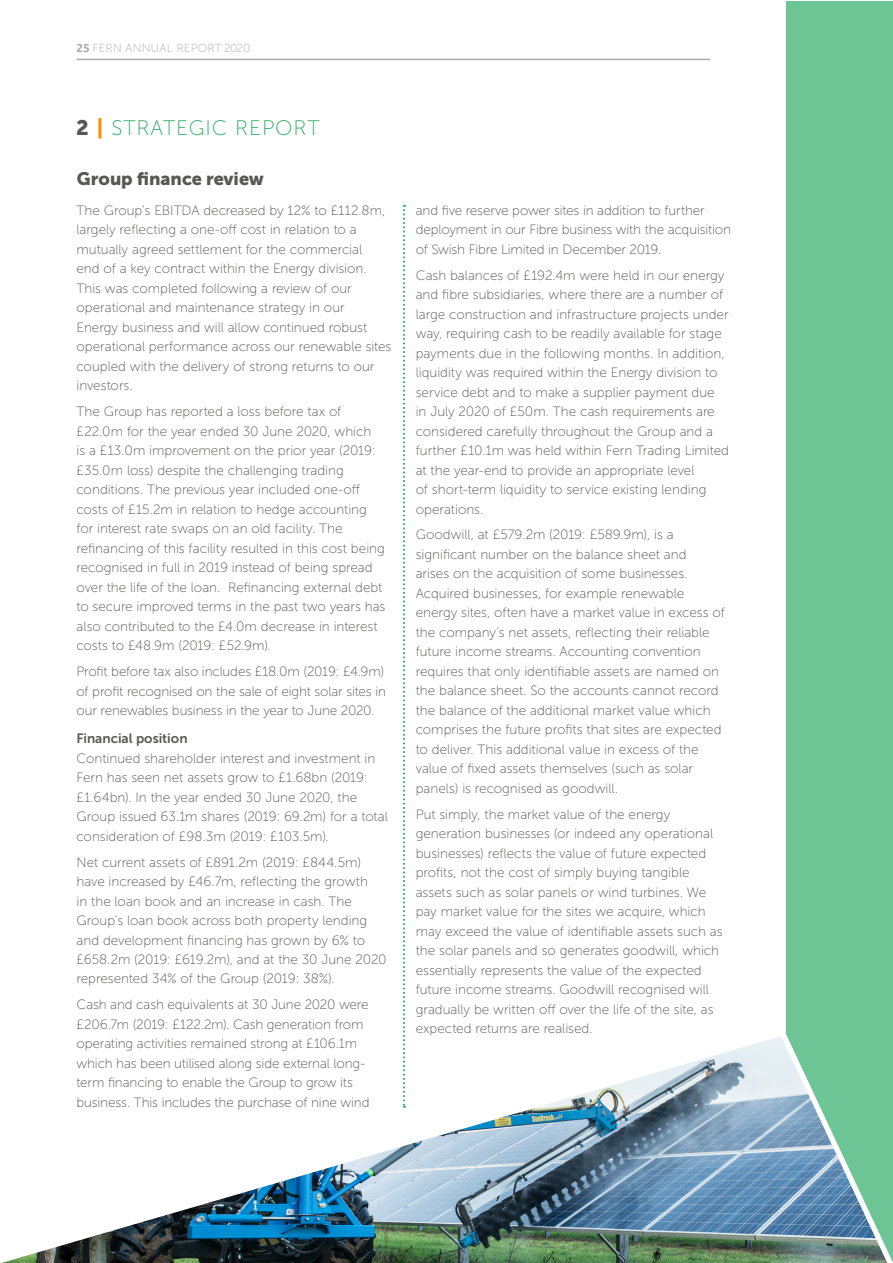
<style>
.page{position:relative;width:893px;height:1263px;background:#fff}
.page>*{position:absolute;margin:0;border:0;box-sizing:border-box;transform-origin:0 0}
.t1{font:21px "Museo Sans 100";letter-spacing:.04em;color:#2fab66}
.t2{font:18px "Museo Sans 900";letter-spacing:-.005em;color:#575756}
.t3{font:13.5px/19.5px "Museo Sans 100";letter-spacing:-.005em;color:#575756}
.t4{font:13.5px "Museo Sans 700";color:#575756}
.t5{font:11.7px "Museo Sans 100";letter-spacing:.02em;color:#ababab}
.s1{font-family:"Ubuntu";font-weight:700}
.s2{font-family:"Museo Sans 900";color:#575756}
.s3{font-family:"Museo Sans 900";color:#f39200}
</style>
<div class="page">
<div style="left:786px;top:1px;width:107px;height:1262px;background:#6dc494"></div>
<hr style="left:77px;top:59px;width:633px;height:1px;background:#ababab">
<img style="left:1px;top:1038px;width:773px;height:225px">
<svg style="left:774px;top:1034px;width:119px;height:229px"></svg>
<svg style="left:403px;top:205px;width:2px;height:903px"></svg>
<p class="t5" style="left:77px;top:42px;width:175px"><span class="s1">25</span> FERN ANNUAL REPORT 2020</p>
<p class="t1" style="left:76px;top:116px;width:245px"><span class="s2">2</span> <span class="s3">|</span> STRATEGIC REPORT</p>
<h3 class="t2" style="left:77px;top:168px;width:189px">Group finance review</h3>
<p class="t3" style="left:77px;top:201px;width:316px">The Group’s EBITDA decreased by 12% to £112.8m, largely reflecting a one-off cost in relation to a mutually agreed settlement for the commercial<br>end of a key contract within the Energy division.<br>This was completed following a review of our operational and maintenance strategy in our<br>Energy business and will allow continued robust operational performance across our renewable sites coupled with the delivery of strong returns to our investors.</p>
<p class="t3" style="left:77px;top:402px;width:310px">The Group has reported a loss before tax of £22.0m for the year ended 30 June 2020, which<br>is a £13.0m improvement on the prior year (2019: £35.0m loss) despite the challenging trading conditions. The previous year included one-off costs of £15.2m in relation to hedge accounting for interest rate swaps on an old facility. The refinancing of this facility resulted in this cost being recognised in full in 2019 instead of being spread over the life of the loan. Refinancing external debt to secure improved terms in the past two years has also contributed to the £4.0m decrease in interest costs to £48.9m (2019: £52.9m).</p>
<p class="t3" style="left:77px;top:662px;width:311px">Profit before tax also includes £18.0m (2019: £4.9m) of profit recognised on the sale of eight solar sites in our renewables business in the year to June 2020.</p>
<p class="t4" style="left:77px;top:731px;width:113px">Financial position</p>
<p class="t3" style="left:77px;top:748px;width:313px">Continued shareholder interest and investment in Fern has seen net assets grow to £1.68bn (2019: £1.64bn). In the year ended 30 June 2020, the Group issued 63.1m shares (2019: 69.2m) for a total consideration of £98.3m (2019: £103.5m).</p>
<p class="t3" style="left:77px;top:852px;width:312px">Net current assets of £891.2m (2019: £844.5m) have increased by £46.7m, reflecting the growth<br>in the loan book and an increase in cash. The Group’s loan book across both property lending and development financing has grown by 6% to £658.2m (2019: £619.2m), and at the 30 June 2020 represented 34% of the Group (2019: 38%).</p>
<p class="t3" style="left:77px;top:995px;width:295px">Cash and cash equivalents at 30 June 2020 were £206.7m (2019: £122.2m). Cash generation from operating activities remained strong at £106.1m which has been utilised along side external long&shy;term financing to enable the Group to grow its business. This includes the purchase of nine wind</p>
<p class="t3" style="left:416px;top:200px;width:317px">and five reserve power sites in addition to further deployment in our Fibre business with the acquisition of Swish Fibre Limited in December 2019.</p>
<p class="t3" style="left:416px;top:265px;width:315px">Cash balances of £192.4m were held in our energy and fibre subsidiaries, where there are a number of large construction and infrastructure projects under way, requiring cash to be readily available for stage payments due in the following months. In addition, liquidity was required within the Energy division to service debt and to make a supplier payment due<br>in July 2020 of £50m. The cash requirements are considered carefully throughout the Group and a further £10.1m was held within Fern Trading Limited at the year-end to provide an appropriate level<br>of short-term liquidity to service existing lending operations.</p>
<p class="t3" style="left:416px;top:525px;width:311px">Goodwill, at £579.2m (2019: £589.9m), is a significant number on the balance sheet and<br>arises on the acquisition of some businesses.<br>Acquired businesses, for example renewable energy sites, often have a market value in excess of the company’s net assets, reflecting their reliable future income streams. Accounting convention requires that only identifiable assets are named on the balance sheet. So the accounts cannot record the balance of the additional market value which comprises the future profits that sites are expected to deliver. This additional value in excess of the value of fixed assets themselves (such as solar panels) is recognised as goodwill.</p>
<p class="t3" style="left:416px;top:804px;width:308px">Put simply, the market value of the energy generation businesses (or indeed any operational businesses) reflects the value of future expected profits, not the cost of simply buying tangible assets such as solar panels or wind turbines. We pay market value for the sites we acquire, which may exceed the value of identifiable assets such as the solar panels and so generates goodwill, which essentially represents the value of the expected future income streams. Goodwill recognised will gradually be written off over the life of the site, as expected returns are realised.</p>
</div>
